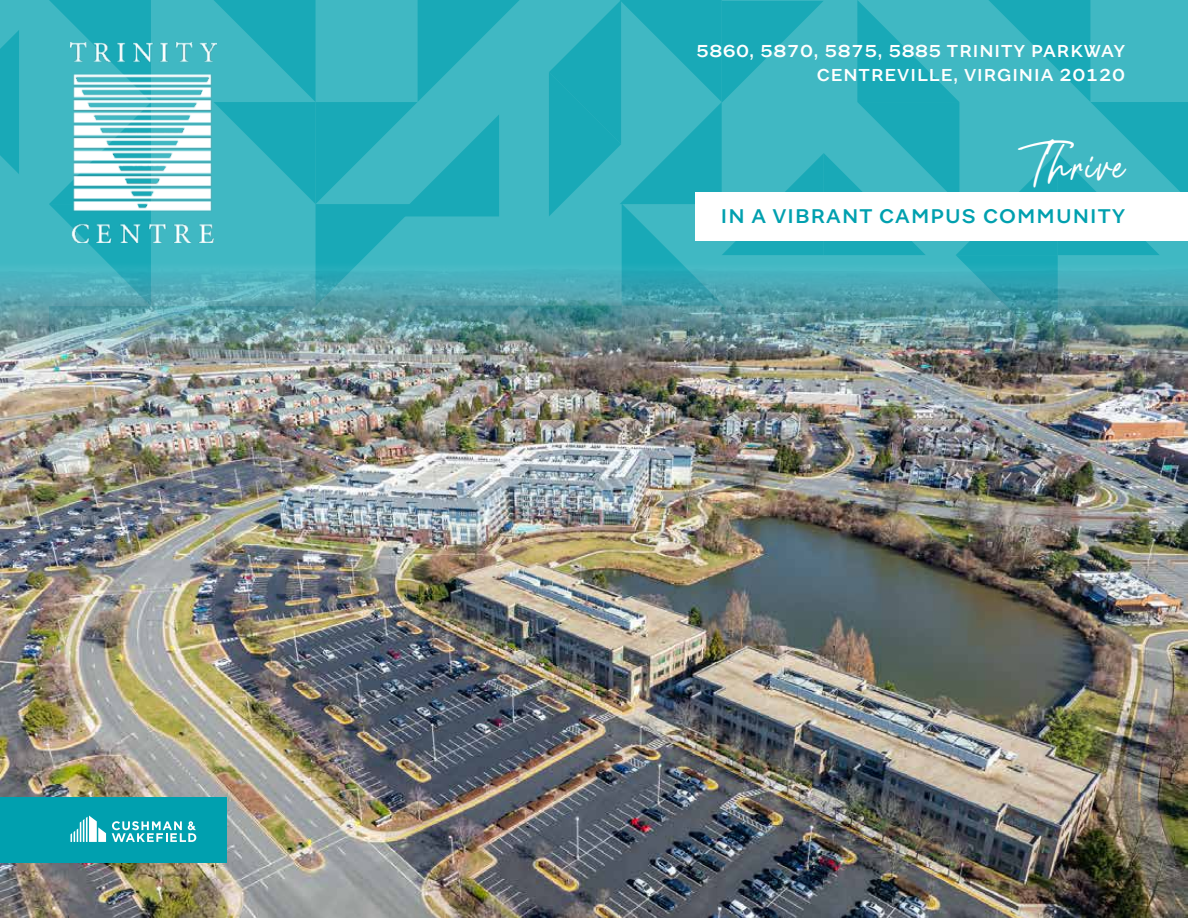
<style>
.page{position:relative;width:1188px;height:918px;background:#fff}
.page>*{position:absolute;margin:0;border:0;box-sizing:border-box;transform-origin:0 0}
.t1{font:47.85px "Modern Couture";letter-spacing:.04em;color:#fff}
.t2{font:expanded 21.3px "Sole Sans VF";letter-spacing:.05em;color:#00a0af}
.t3{font:expanded 18.6px/24.8px "Sole Sans VF";letter-spacing:.05em;color:#fff;text-align:right}
</style>
<div class="page">
<img style="left:0;top:0;width:1188px;height:918px">
<img style="left:71px;top:43px;width:146px;height:199px">
<div style="left:696px;top:192px;width:492px;height:49px;background:#fff"></div>
<p class="t3" style="left:696px;top:39px;width:431px">5860, 5870, 5875, 5885 TRINITY PARKWAY<br>CENTREVILLE, VIRGINIA 20120</p>
<h1 class="t1" style="left:1018px;top:129px;width:109px">Thrive</h1>
<p class="t2" style="left:721px;top:204px;width:406px">IN A VIBRANT CAMPUS COMMUNITY</p>
</div>
